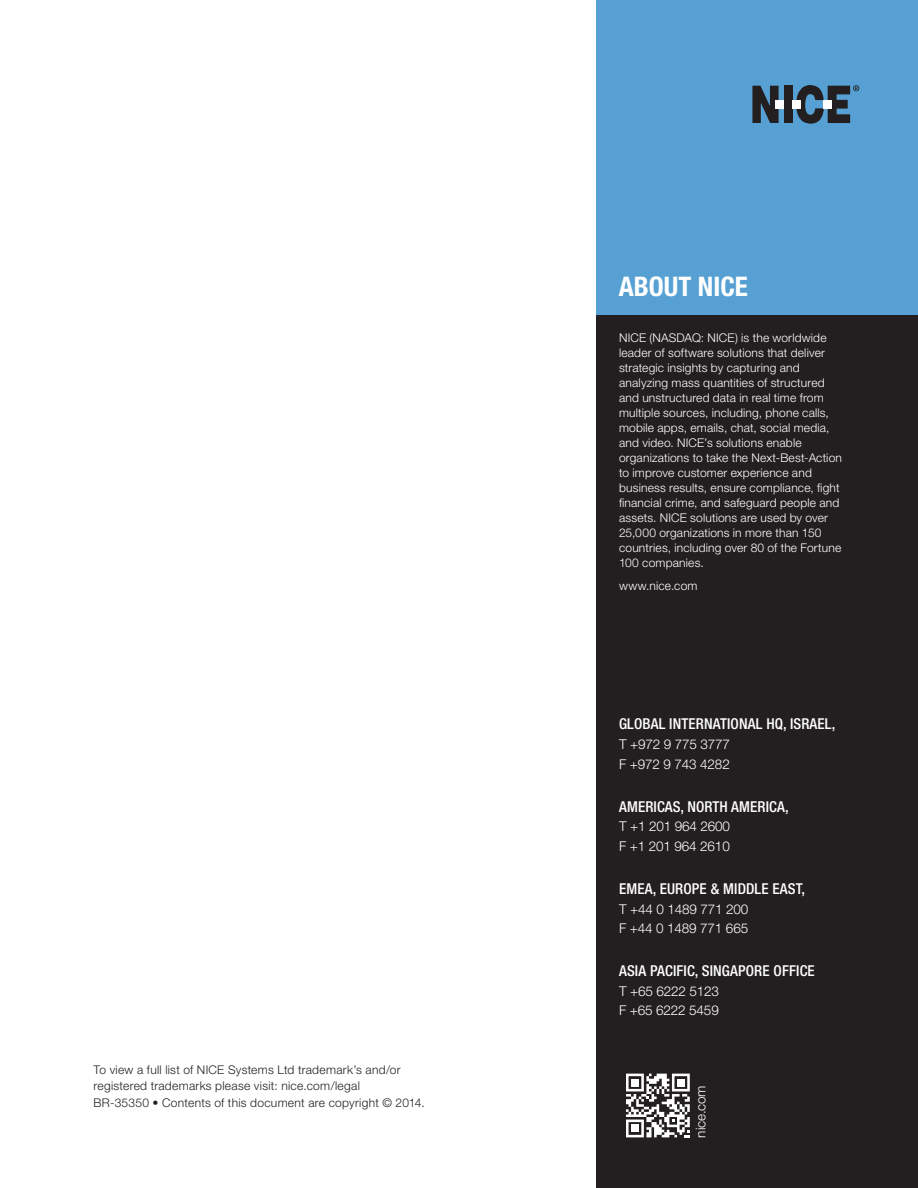
<style>
.page{position:relative;width:918px;height:1188px;background:#fff}
.page>*{position:absolute;margin:0;border:0;box-sizing:border-box;transform-origin:0 0}
.t1{font:700 condensed 27px "Helvetica Neue LT Std";color:#fff}
.Contact_title_Caps_w{font:500 condensed 15px "Helvetica Neue LT Std";letter-spacing:.01em;color:#fff}
.contact_numbers_whit{font:300 13.5px "Helvetica Neue LT Std";letter-spacing:-.01em;color:#fff}
.AboutText-9_13_light{font:300 12px/15px "Helvetica Neue LT Std";letter-spacing:.015em;color:#fff}
.Contacts_TEXT_8{font:300 12px/16.5px "Helvetica Neue LT Std";letter-spacing:.025em;color:#231f20}
</style>
<div class="page">
<div style="left:597px;top:304px;width:321px;height:884px;background:#231f20"></div>
<svg style="left:626px;top:1074px;width:64px;height:63px"></svg>
<div style="left:597px;top:0;width:321px;height:315px;background:#56a0d3"></div>
<div style="left:784px;top:86px;width:9px;height:37px;background:#231f20"></div>
<svg style="left:752px;top:86px;width:27px;height:37px"></svg>
<div style="left:793px;top:100px;width:8px;height:8px;background:#fff"></div>
<div style="left:776px;top:100px;width:8px;height:8px;background:#fff"></div>
<svg style="left:796px;top:85px;width:63px;height:39px"></svg>
<p class="Contacts_TEXT_8" style="left:94px;top:1061px;width:309px">To view a full list of NICE Systems Ltd trademark’s and/or registered trademarks please visit: nice.com/legal</p>
<p class="Contacts_TEXT_8" style="left:94px;top:1094px;width:333px">BR-35350 • Contents of this document are copyright © 2014.</p>
<p class="t1" style="left:619px;top:270px;width:130px">ABOUT NICE</p>
<p class="AboutText-9_13_light" style="left:619px;top:330px;width:224px">NICE (NASDAQ: NICE) is the worldwide leader of software solutions that deliver strategic insights by capturing and analyzing mass quantities of structured and unstructured data in real time from multiple sources, including, phone calls, mobile apps, emails, chat, social media, and video. NICE’s solutions enable organizations to take the Next-Best-Action to improve customer experience and business results, ensure compliance, fight financial crime, and safeguard people and assets. NICE solutions are used by over 25,000 organizations in more than 150 countries, including over 80 of the Fortune 100 companies.</p>
<p class="AboutText-9_13_light" style="left:619px;top:578px;width:80px">www.nice.com</p>
<p class="Contact_title_Caps_w" style="left:619px;top:715px;width:218px">GLOBAL INTERNATIONAL HQ, ISRAEL,</p>
<p class="contact_numbers_whit" style="left:619px;top:736px;width:113px">T +972 9 775 3777</p>
<p class="contact_numbers_whit" style="left:619px;top:756px;width:112px">F +972 9 743 4282</p>
<p class="Contact_title_Caps_w" style="left:619px;top:797px;width:171px">AMERICAS, NORTH AMERICA,</p>
<p class="contact_numbers_whit" style="left:619px;top:818px;width:113px">T +1 201 964 2600</p>
<p class="contact_numbers_whit" style="left:619px;top:838px;width:112px">F +1 201 964 2610</p>
<p class="Contact_title_Caps_w" style="left:619px;top:879px;width:188px">EMEA, EUROPE &amp; MIDDLE EAST,</p>
<p class="contact_numbers_whit" style="left:619px;top:900px;width:131px">T +44 0 1489 771 200</p>
<p class="contact_numbers_whit" style="left:619px;top:920px;width:131px">F +44 0 1489 771 665</p>
<p class="Contact_title_Caps_w" style="left:619px;top:962px;width:197px">ASIA PACIFIC, SINGAPORE OFFICE</p>
<p class="contact_numbers_whit" style="left:619px;top:983px;width:102px">T +65 6222 5123</p>
<p class="contact_numbers_whit" style="left:619px;top:1002px;width:101px">F +65 6222 5459</p>
<p class="contact_numbers_whit" style="left:693px;top:1138px;width:54px;rotate:-90deg">nice.com</p>
</div>
